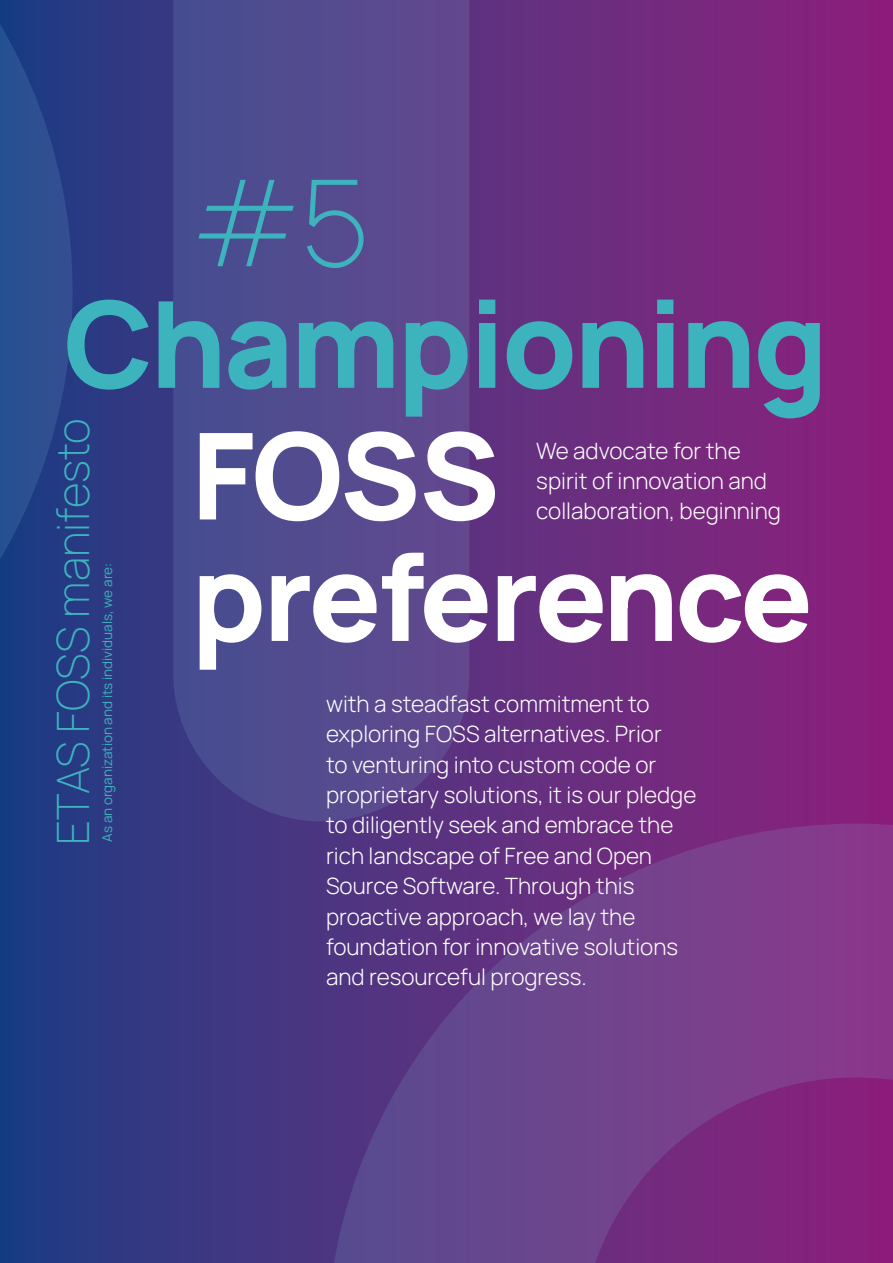
<style>
.page{position:relative;width:893px;height:1263px;background:#fff}
.page>*{position:absolute;margin:0;border:0;box-sizing:border-box;transform-origin:0 0}
.t1{font:800 120px/121.5px "Manrope";letter-spacing:-.03em;color:#fff}
.t2{font:800 120px "Manrope";letter-spacing:-.025em;color:#3db4bd}
.t3{font:200 120px "Manrope";color:#3db4bd}
.t4{font:200 44.55px "Manrope";color:#3db4bd}
.t5{font:300 22.5px/30.5px "Manrope";color:#fff}
.t6{font:13.5px "Manrope";color:#3db4bd}
</style>
<div class="page">
<div style="left:0;top:0;width:893px;height:1263px;background:linear-gradient(to right,#203e84,#90227c)"></div>
<svg style="left:173px;top:0;width:296px;height:821px;background:#53498e"></svg>
<svg style="left:0;top:0;width:73px;height:821px;background:#244389"></svg>
<svg style="left:326px;top:823px;width:567px;height:440px;background:#6e3886"></svg>
<h1 class="t3" style="left:191px;top:138px;width:180px">#5</h1>
<h1 class="t2" style="left:64px;top:260px;width:766px">Championing</h1>
<h2 class="t4" style="left:42px;top:845px;width:428px;rotate:-90deg">ETAS FOSS manifesto</h2>
<h1 class="t1" style="left:191px;top:410px;width:623px">FOSS preference</h1>
<p class="t5" style="left:536px;top:434px;width:246px">We advocate for the spirit of innovation and collaboration, beginning</p>
<p class="t6" style="left:98px;top:842px;width:280px;rotate:-90deg">As an organization and its individuals, we are:</p>
<p class="t5" style="left:326px;top:687px;width:372px">with a steadfast commitment to exploring FOSS alternatives. Prior<br>to venturing into custom code or proprietary solutions, it is our pledge to diligently seek and embrace the rich landscape of Free and Open Source Software. Through this proactive approach, we lay the foundation for innovative solutions and resourceful progress.</p>
</div>
